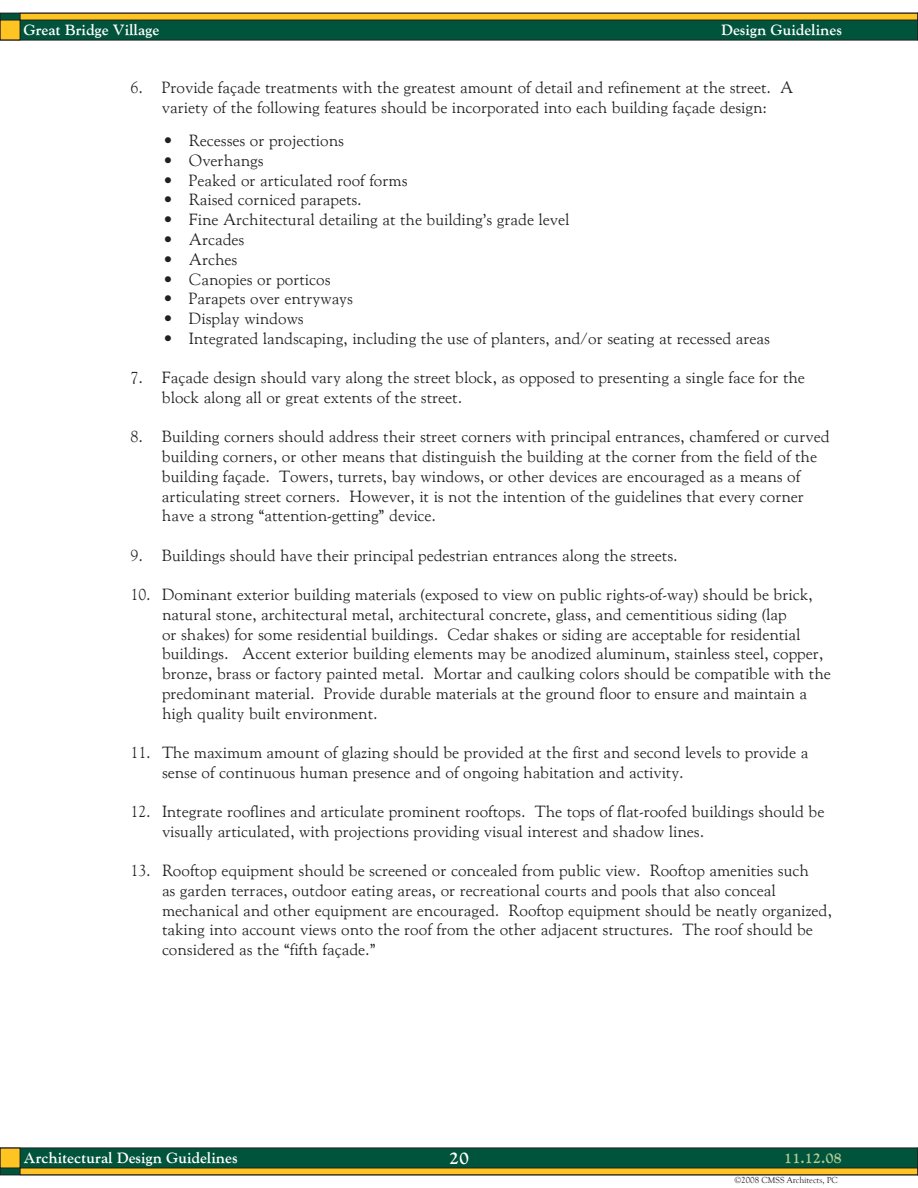
<style>
.page{position:relative;width:918px;height:1188px;background:#fff}
.page>*{position:absolute;margin:0;border:0;box-sizing:border-box;transform-origin:0 0}
.t1{font:700 18px "Goudy Old Style ATT";color:#fff}
.t2{font:16.5px/19.8px "Goudy Old Style ATT";color:#231f20}
.t3{font:700 15px "Goudy Old Style ATT";color:#fff}
.t4{font:700 15px "Goudy Old Style ATT";color:#b4cc95}
.t5{font:9px "Goudy Old Style T";color:#231f20}
</style>
<div class="page">
<div style="left:0;top:13px;width:918px;height:27px;background:#00543c"></div>
<div style="left:0;top:13px;width:918px;height:27px;border:1px solid #231f20"></div>
<div style="left:0;top:20px;width:20px;height:20px;background:#fec422"></div>
<div style="left:20px;top:13px;width:898px;height:7px;background:#fec422"></div>
<div style="left:20px;top:13px;width:898px;height:7px;border:1px solid #231f20"></div>
<div style="left:0;top:1148px;width:918px;height:27px;background:#00543c"></div>
<div style="left:0;top:1148px;width:918px;height:27px;border:1px solid #231f20"></div>
<div style="left:0;top:1148px;width:20px;height:20px;background:#fec422"></div>
<div style="left:20px;top:1168px;width:898px;height:7px;background:#fec422"></div>
<div style="left:20px;top:1168px;width:898px;height:7px;border:1px solid #231f20"></div>
<svg style="left:917px;top:13px;width:1px;height:27px"></svg>
<svg style="left:917px;top:1148px;width:1px;height:27px"></svg>
<p class="t3" style="left:24px;top:21px;width:137px">Great Bridge Village</p>
<p class="t3" style="left:721px;top:21px;width:122px">Design Guidelines</p>
<p class="t2" style="left:130px;top:77px;width:664px;text-align:center">6. Provide façade treatments with the greatest amount of detail and refinement at the street. A variety of the following features should be incorporated into each building façade design:</p>
<p class="t2" style="left:189px;top:130px;width:582px">Recesses or projections<br>Overhangs<br>Peaked or articulated roof forms<br>Raised corniced parapets.<br>Fine Architectural detailing at the building’s grade level<br>Arcades<br>Arches<br>Canopies or porticos<br>Parapets over entryways<br>Display windows<br>Integrated landscaping, including the use of planters, and/or seating at recessed areas</p>
<p class="t2" style="left:162px;top:368px;width:644px;text-indent:-31px">7. Façade design should vary along the street block, as opposed to presenting a single face for the block along all or great extents of the street.</p>
<p class="t2" style="left:162px;top:427px;width:669px;text-indent:-31px">8. Building corners should address their street corners with principal entrances, chamfered or curved building corners, or other means that distinguish the building at the corner from the field of the building façade. Towers, turrets, bay windows, or other devices are encouraged as a means of articulating street corners. However, it is not the intention of the guidelines that every corner have a strong “attention-getting” device.</p>
<p class="t2" style="left:130px;top:545px;width:549px">9. Buildings should have their principal pedestrian entrances along the streets.</p>
<p class="t2" style="left:162px;top:584px;width:670px;text-indent:-32px">10. Dominant exterior building materials (exposed to view on public rights-of-way) should be brick, natural stone, architectural metal, architectural concrete, glass, and cementitious siding (lap<br>or shakes) for some residential buildings. Cedar shakes or siding are acceptable for residential buildings. Accent exterior building elements may be anodized aluminum, stainless steel, copper, bronze, brass or factory painted metal. Mortar and caulking colors should be compatible with the predominant material. Provide durable materials at the ground floor to ensure and maintain a high quality built environment.</p>
<p class="t2" style="left:162px;top:742px;width:648px;text-indent:-31px">11. The maximum amount of glazing should be provided at the first and second levels to provide a sense of continuous human presence and of ongoing habitation and activity.</p>
<p class="t2" style="left:162px;top:801px;width:664px;text-indent:-31px">12. Integrate rooflines and articulate prominent rooftops. The tops of flat-roofed buildings should be visually articulated, with projections providing visual interest and shadow lines.</p>
<p class="t2" style="left:162px;top:861px;width:672px;text-indent:-31px">13. Rooftop equipment should be screened or concealed from public view. Rooftop amenities such<br>as garden terraces, outdoor eating areas, or recreational courts and pools that also conceal mechanical and other equipment are encouraged. Rooftop equipment should be neatly organized, taking into account views onto the roof from the other adjacent structures. The roof should be considered as the “fifth façade.”</p>
<p class="t2" style="left:162px;top:130px;width:13px;text-align:justify">• • • • • • • • • • •</p>
<p class="t3" style="left:24px;top:1149px;width:216px">Architectural Design Guidelines</p>
<p class="t1" style="left:449px;top:1147px;width:21px">20</p>
<p class="t4" style="left:784px;top:1149px;width:60px">11.12.08</p>
<p class="t5" style="left:734px;top:1175px;width:105px">©2008 CMSS Architects, PC</p>
</div>
